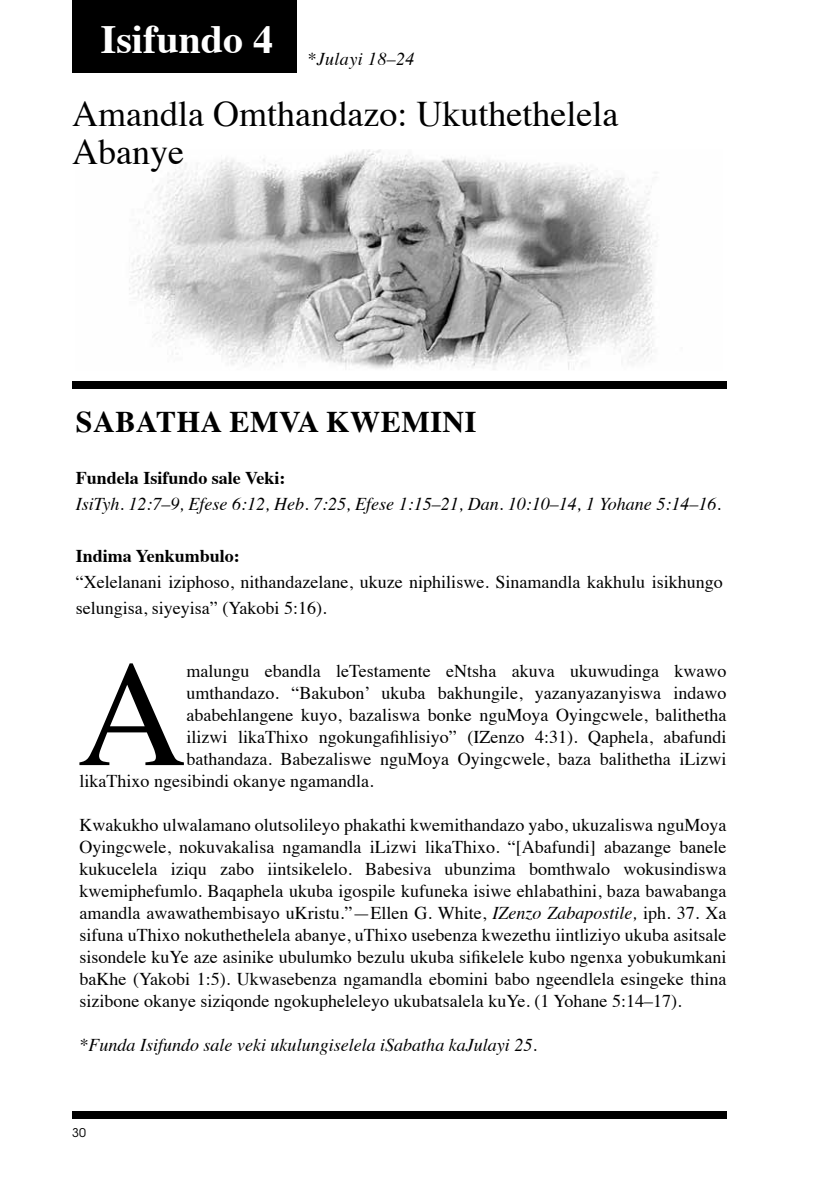
<style>
.page{position:relative;width:840px;height:1191px;background:#fff}
.page>*{position:absolute;margin:0;border:0;box-sizing:border-box;transform-origin:0 0}
.t1{font:151px "Times";color:#000}
.t2{font:700 40px "Times";color:#fff}
.t3{font:36px/38px "Times";color:#000}
.t4{font:700 30px "Times";letter-spacing:.02em;color:#000}
.t5{font:18px/22px "Times";color:#000;text-align:justify}
.t6{font:italic 18px "Times";color:#000}
.t7{font:700 18px "Times";color:#000}
.t8{font:italic 18px "Times";letter-spacing:.02em;color:#000}
.t9{font:12px "ITC Avant Garde Std";color:#000}
.s1{font-style:italic}
</style>
<div class="page">
<div style="left:72px;top:1111px;width:654px;height:8px;background:#000"></div>
<div style="left:72px;top:0;width:225px;height:72px;background:#000"></div>
<div style="left:72px;top:382px;width:654px;height:7px;background:#000"></div>
<img style="left:129px;top:149px;width:528px;height:221px">
<h2 class="t2" style="left:101px;top:1px;width:174px">Isifundo 4</h2>
<p class="t8" style="left:307px;top:43px;width:108px">*Julayi 18–24</p>
<h3 class="t3" style="left:72px;top:92px;width:547px">Amandla Omthandazo: Ukuthethelela<br>Abanye</h3>
<h3 class="t4" style="left:76px;top:393px;width:402px">SABATHA EMVA KWEMINI</h3>
<p class="t7" style="left:76px;top:460px;width:211px">Fundela Isifundo sale Veki:</p>
<p class="t6" style="left:76px;top:488px;width:646px">IsiTyh. 12:7–9, Efese 6:12, Heb. 7:25, Efese 1:15–21, Dan. 10:10–14, 1 Yohane 5:14–16.</p>
<p class="t7" style="left:76px;top:538px;width:165px">Indima Yenkumbulo:</p>
<p class="t5" style="left:76px;top:567px;width:648px;line-height:26px">“Xelelanani iziphoso, nithandazelane, ukuze niphiliswe. Sinamandla kakhulu isikhungo selungisa, siyeyisa” (Yakobi 5:16).</p>
<h1 class="t1" style="left:77px;top:573px;width:111px">A</h1>
<p class="t5" style="left:186px;top:658px;width:541px">malungu ebandla leTestamente eNtsha akuva ukuwudinga kwawo</p>
<p class="t5" style="left:186px;top:680px;width:541px">umthandazo. “Bakubon’ ukuba bakhungile, yazanyazanyiswa indawo</p>
<p class="t5" style="left:186px;top:702px;width:541px">ababehlangene kuyo, bazaliswa bonke nguMoya Oyingcwele, balithetha</p>
<p class="t5" style="left:186px;top:724px;width:541px">ilizwi likaThixo ngokungafihlisiyo” (IZenzo 4:31). Qaphela, abafundi</p>
<p class="t5" style="left:186px;top:746px;width:541px">bathandaza. Babezaliswe nguMoya Oyingcwele, baza balithetha iLizwi</p>
<p class="t5" style="left:79px;top:768px;width:295px">likaThixo ngesibindi okanye ngamandla.</p>
<p class="t5" style="left:79px;top:812px;width:648px">Kwakukho ulwalamano olutsolileyo phakathi kwemithandazo yabo, ukuzaliswa nguMoya Oyingcwele, nokuvakalisa ngamandla iLizwi likaThixo. “[Abafundi] abazange banele kukucelela iziqu zabo iintsikelelo. Babesiva ubunzima bomthwalo wokusindiswa kwemiphefumlo. Baqaphela ukuba igospile kufuneka isiwe ehlabathini, baza bawabanga amandla awawathembisayo uKristu.”—Ellen G. White, <span class="s1">IZenzo Zabapostile,</span> iph. 37. Xa sifuna uThixo nokuthethelela abanye, uThixo usebenza kwezethu iintliziyo ukuba asitsale sisondele kuYe aze asinike ubulumko bezulu ukuba sifikelele kubo ngenxa yobukumkani baKhe (Yakobi 1:5). Ukwasebenza ngamandla ebomini babo ngeendlela esingeke thina sizibone okanye siziqonde ngokupheleleyo ukubatsalela kuYe. (1 Yohane 5:14–17).</p>
<p class="t6" style="left:79px;top:1029px;width:458px">*Funda Isifundo sale veki ukulungiselela iSabatha kaJulayi 25.</p>
<p class="t9" style="left:72px;top:1125px;width:15px">30</p>
</div>
